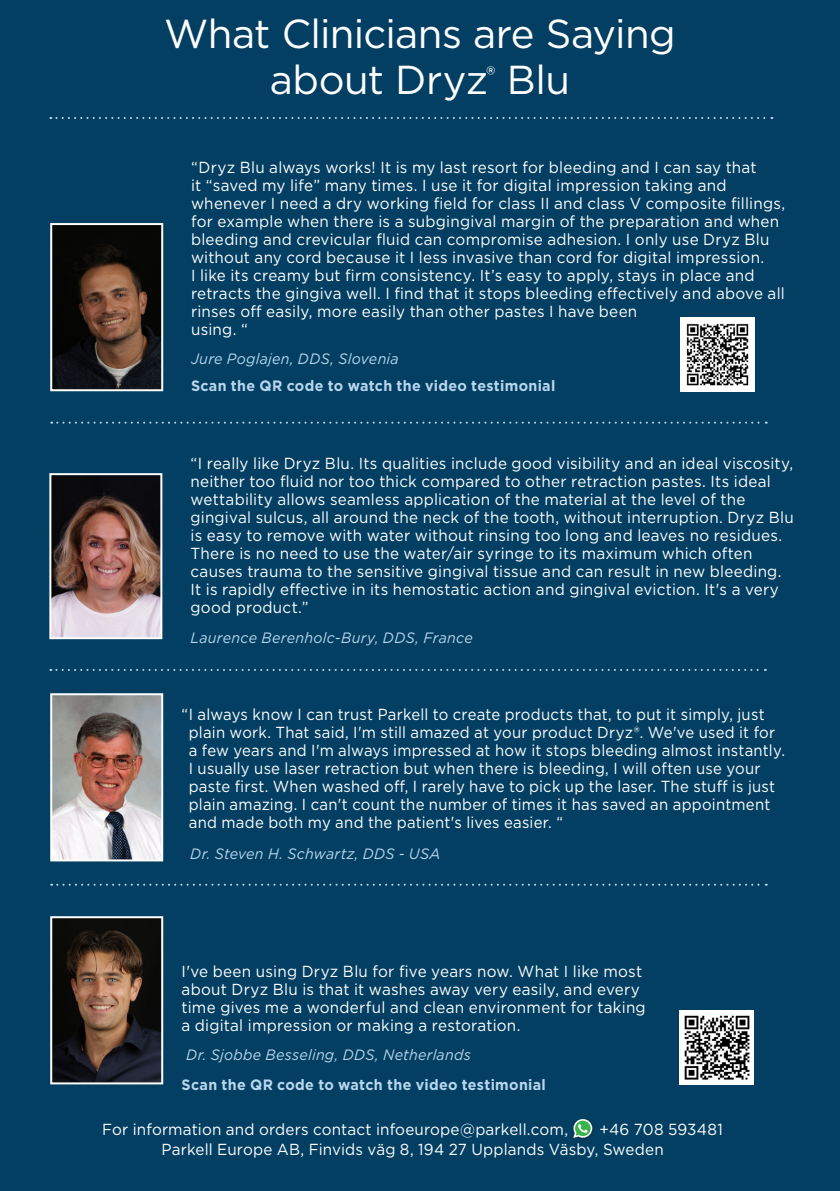
<style>
.page{position:relative;width:840px;height:1191px;background:#fff}
.page>*{position:absolute;margin:0;border:0;box-sizing:border-box;transform-origin:0 0}
.t1{font:40.4px/46px "Gotham";letter-spacing:-.015em;color:#fff;text-align:center}
.caption_italic{font:16px/18px "Gotham";letter-spacing:.015em;color:#fff;scale:.95 1}
.caption_italic-2{font:16px/18px "Gotham";letter-spacing:.015em;color:#fff;scale:.93 1}
.caption_italic-3{font:italic 15px "Gotham";letter-spacing:.02em;color:#b9d6ef;scale:.95 1}
.caption_italic-4{font:700 15px "Gotham";letter-spacing:.02em;color:#b9d6ef;scale:.95 1}
</style>
<div class="page">
<div style="left:0;top:0;width:839px;height:1191px;background:#033f62"></div>
<svg style="left:50px;top:117px;width:722px;height:2px"></svg>
<svg style="left:51px;top:422px;width:715px;height:2px"></svg>
<svg style="left:50px;top:669px;width:715px;height:2px"></svg>
<img style="left:53px;top:696px;width:107px;height:162px">
<div style="left:50px;top:693px;width:113px;height:168px;border:2px solid #fff"></div>
<img style="left:52px;top:476px;width:107px;height:160px">
<div style="left:49px;top:473px;width:113px;height:166px;border:2px solid #fff"></div>
<svg style="left:51px;top:883px;width:715px;height:2px"></svg>
<img style="left:53px;top:919px;width:107px;height:162px">
<div style="left:50px;top:916px;width:113px;height:168px;border:2px solid #fff"></div>
<div style="left:679px;top:1010px;width:74px;height:74px;background:#fff"></div>
<img style="left:684px;top:1015px;width:66px;height:65px">
<img style="left:53px;top:226px;width:107px;height:162px">
<div style="left:50px;top:223px;width:113px;height:168px;border:2px solid #fff"></div>
<div style="left:679px;top:317px;width:75px;height:74px;background:#fff"></div>
<img style="left:686px;top:323px;width:63px;height:63px">
<svg style="left:573px;top:1119px;width:19px;height:19px"></svg>
<p class="t1" style="left:164px;top:10px;width:512px">What Clinicians are Saying about Dryz<sup>®</sup> Blu</p>
<p class="caption_italic" style="left:191px;top:158px;width:626px">“Dryz Blu always works! It is my last resort for bleeding and I can say that<br>it “saved my life” many times. I use it for digital impression taking and whenever I need a dry working field for class II and class V composite fillings, for example when there is a subgingival margin of the preparation and when bleeding and crevicular fluid can compromise adhesion. I only use Dryz Blu without any cord because it I less invasive than cord for digital impression.<br>I like its creamy but firm consistency. It’s easy to apply, stays in place and retracts the gingiva well. I find that it stops bleeding effectively and above all rinses off easily, more easily than other pastes I have been<br>using. “</p>
<p class="caption_italic-3" style="left:191px;top:349px;width:220px">Jure Poglajen, DDS, Slovenia</p>
<p class="caption_italic-4" style="left:191px;top:376px;width:385px">Scan the QR code to watch the video testimonial</p>
<p class="caption_italic" style="left:190px;top:454px;width:636px">“I really like Dryz Blu. Its qualities include good visibility and an ideal viscosity, neither too fluid nor too thick compared to other retraction pastes. Its ideal wettability allows seamless application of the material at the level of the gingival sulcus, all around the neck of the tooth, without interruption. Dryz Blu is easy to remove with water without rinsing too long and leaves no residues.<br>There is no need to use the water/air syringe to its maximum which often causes trauma to the sensitive gingival tissue and can result in new bleeding.<br>It is rapidly effective in its hemostatic action and gingival eviction. It's a very good product.”</p>
<p class="caption_italic-3" style="left:190px;top:628px;width:298px">Laurence Berenholc-Bury, DDS, France</p>
<p class="caption_italic-2" style="left:189px;top:704px;width:642px;text-indent:-7px">“I always know I can trust Parkell to create products that, to put it simply, just plain work. That said, I'm still amazed at your product Dryz®. We've used it for a few years and I'm always impressed at how it stops bleeding almost instantly.<br>I usually use laser retraction but when there is bleeding, I will often use your paste first. When washed off, I rarely have to pick up the laser. The stuff is just plain amazing. I can't count the number of times it has saved an appointment and made both my and the patient's lives easier. “</p>
<p class="caption_italic-3" style="left:190px;top:844px;width:265px">Dr. Steven H. Schwartz, DDS - USA</p>
<p class="caption_italic" style="left:181px;top:961px;width:489px">I've been using Dryz Blu for five years now. What I like most about Dryz Blu is that it washes away very easily, and every time gives me a wonderful and clean environment for taking a digital impression or making a restoration.</p>
<p class="caption_italic-3" style="left:186px;top:1045px;width:301px">Dr. Sjobbe Besseling, DDS, Netherlands</p>
<p class="caption_italic-4" style="left:181px;top:1074px;width:385px">Scan the QR code to watch the video testimonial</p>
<p class="caption_italic" style="left:102px;top:1120px;width:491px">For information and orders contact infoeurope@parkell.com,</p>
<p class="caption_italic" style="left:161px;top:1119px;width:592px;line-height:20px;text-indent:438px">+46 708 593481<br>Parkell Europe AB, Finvids väg 8, 194 27 Upplands Väsby, Sweden</p>
</div>
